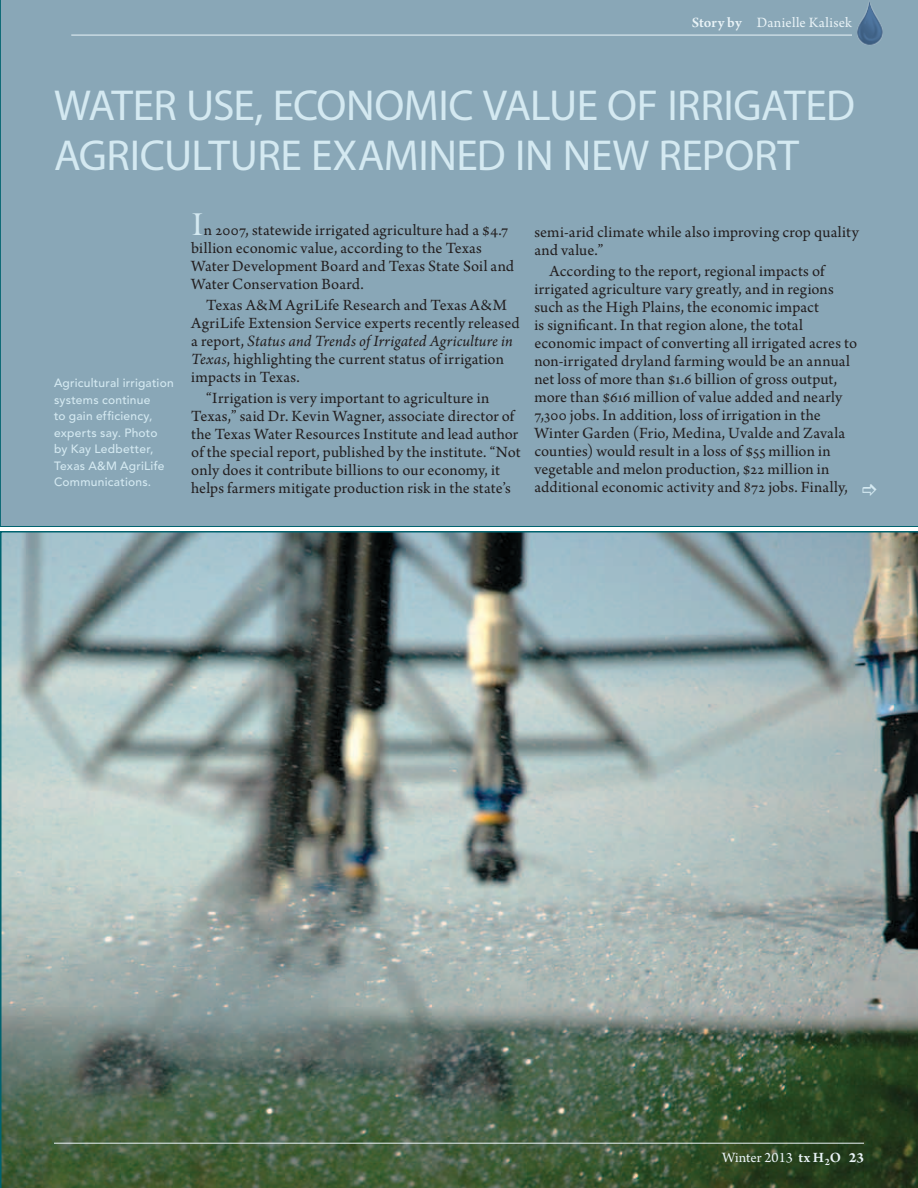
<style>
.page{position:relative;width:918px;height:1188px;background:#fff}
.page>*{position:absolute;margin:0;border:0;box-sizing:border-box;transform-origin:0 0}
.t1{font:43.5px/49.5px "Myriad Pro";letter-spacing:-.01em;color:#d4e9f1}
.t2{font:16.5px/18px "Arno Pro";letter-spacing:.01em;color:#231f20}
.t3{font:15px "Arno Pro";letter-spacing:.01em;color:#e9f3f7}
.t4{font:500 12px/16.5px "Avenir";letter-spacing:.02em;color:#d4e9f1}
.s1{font-weight:600}
.s2{font-family:"Cochin";font-size:33px;color:#d4e9f1}
.s3{font-style:italic}
.s4{font-weight:700}
</style>
<div class="page">
<div style="left:0;top:0;width:918px;height:527px;background:#89a7b7"></div>
<img style="left:0;top:531px;width:918px;height:657px">
<img style="left:857px;top:0;width:27px;height:46px">
<hr style="left:54px;top:1143px;width:810px;height:1px;background:#e9f3f7">
<hr style="left:71px;top:35px;width:781px;height:1px;background:#e9f3f7">
<svg style="left:863px;top:484px;width:14px;height:12px"></svg>
<p class="t3" style="left:692px;top:14px;width:162px"><span class="s1">Story by</span> Danielle Kalisek</p>
<h1 class="t1" style="left:54px;top:80px;width:803px">WATER USE, ECONOMIC VALUE OF IRRIGATED<br>AGRICULTURE EXAMINED IN NEW REPORT</h1>
<p class="t4" style="left:54px;top:375px;width:121px">Agricultural irrigation systems continue<br>to gain efficiency, experts say. Photo by Kay Ledbetter,<br>Texas A&amp;M AgriLife<br>Communications.</p>
<p class="t2" style="left:191px;top:222px;width:324px"><span class="s2">I</span>n 2007, statewide irrigated agriculture had a $4.7 billion economic value, according to the Texas Water Development Board and Texas State Soil and Water Conservation Board.</p>
<p class="t2" style="left:191px;top:297px;width:330px;text-indent:15px">Texas A&amp;M AgriLife Research and Texas A&amp;M AgriLife Extension Service experts recently released a report, <span class="s3">Status and Trends of Irrigated Agriculture in Texas</span>, highlighting the current status of irrigation impacts in Texas.</p>
<p class="t2" style="left:191px;top:390px;width:331px;text-indent:15px">“Irrigation is very important to agriculture in Texas,” said Dr. Kevin Wagner, associate director of the Texas Water Resources Institute and lead author of the special report, published by the institute. “Not only does it contribute billions to our economy, it helps farmers mitigate production risk in the state’s</p>
<p class="t2" style="left:534px;top:224px;width:326px">semi-arid climate while also improving crop quality and value.”</p>
<p class="t2" style="left:534px;top:263px;width:324px;text-indent:15px">According to the report, regional impacts of irrigated agriculture vary greatly, and in regions such as the High Plains, the economic impact<br>is significant. In that region alone, the total economic impact of converting all irrigated acres to non-irrigated dryland farming would be an annual net loss of more than $1.6 billion of gross output, more than $616 million of value added and nearly 7,300 jobs. In addition, loss of irrigation in the Winter Garden (Frio, Medina, Uvalde and Zavala counties) would result in a loss of $55 million in vegetable and melon production, $22 million in additional economic activity and 872 jobs. Finally,</p>
<p class="t3" style="left:722px;top:1149px;width:143px">Winter 2013 <span class="s1">tx H</span><sub>2</sub><span class="s1">O</span> <span class="s4">23</span></p>
</div>
